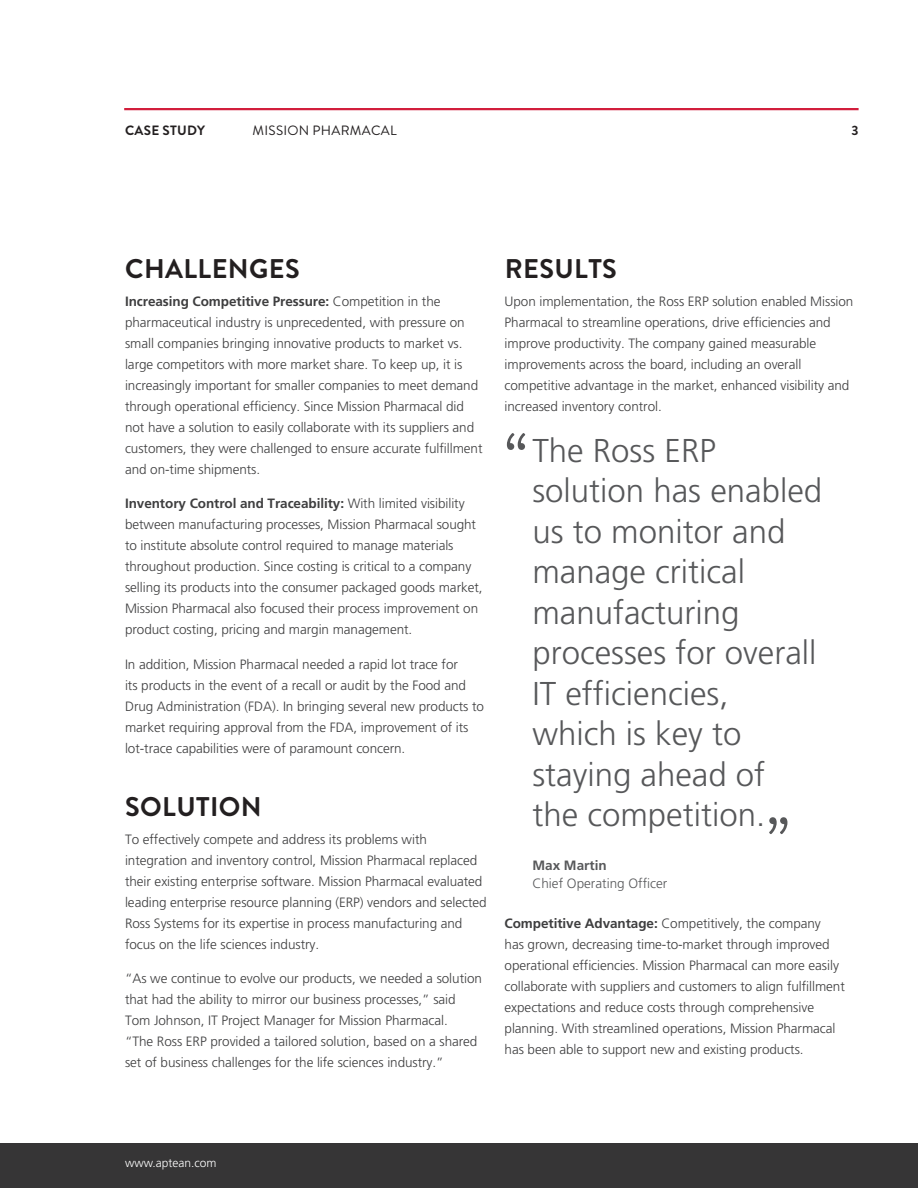
<style>
.page{position:relative;width:918px;height:1188px;background:#fff}
.page>*{position:absolute;margin:0;border:0;box-sizing:border-box;transform-origin:0 0}
.t1{font:60px "Brandon Grotesque";color:#57585a}
.t2{font:300 33px/40.5px "Frutiger";color:#57585a}
.t3{font:700 27px "Brandon Grotesque";letter-spacing:.015em;color:#231f20}
.t4{font:300 13.5px/21px "Frutiger";letter-spacing:-.005em;color:#3e3e3f}
.t5{font:300 13.5px "Frutiger";color:#57585a}
.t6{font:13.5px "Brandon Grotesque";letter-spacing:.02em;color:#231f20}
.t7{font:700 13.5px "Brandon Grotesque";letter-spacing:.02em;color:#231f20}
.t8{font:700 13.5px "Frutiger";color:#57585a}
.t9{font:300 12px "Frutiger";color:#fff}
.s1{font-weight:700}
</style>
<div class="page">
<div style="left:0;top:1144px;width:918px;height:44px;background:#363536"></div>
<hr style="left:124px;top:108px;width:735px;height:2px;background:#d21e3c">
<p class="t7" style="left:125px;top:123px;width:82px">CASE STUDY</p>
<p class="t6" style="left:253px;top:123px;width:146px">MISSION PHARMACAL</p>
<p class="t7" style="left:852px;top:123px;width:9px">3</p>
<h3 class="t3" style="left:125px;top:253px;width:176px">CHALLENGES</h3>
<p class="t4" style="left:125px;top:292px;width:359px"><span class="s1">Increasing Competitive Pressure:</span> Competition in the pharmaceutical industry is unprecedented, with pressure on small companies bringing innovative products to market vs. large competitors with more market share. To keep up, it is increasingly important for smaller companies to meet demand through operational efficiency. Since Mission Pharmacal did not have a solution to easily collaborate with its suppliers and customers, they were challenged to ensure accurate fulfillment and on-time shipments.</p>
<p class="t4" style="left:125px;top:494px;width:359px"><span class="s1">Inventory Control and Traceability:</span> With limited visibility between manufacturing processes, Mission Pharmacal sought to institute absolute control required to manage materials throughout production. Since costing is critical to a company selling its products into the consumer packaged goods market, Mission Pharmacal also focused their process improvement on product costing, pricing and margin management.</p>
<p class="t4" style="left:125px;top:655px;width:361px">In addition, Mission Pharmacal needed a rapid lot trace for<br>its products in the event of a recall or audit by the Food and Drug Administration (FDA). In bringing several new products to market requiring approval from the FDA, improvement of its lot-trace capabilities were of paramount concern.</p>
<h3 class="t3" style="left:125px;top:791px;width:138px">SOLUTION</h3>
<p class="t4" style="left:125px;top:829px;width:363px">To effectively compete and address its problems with integration and inventory control, Mission Pharmacal replaced their existing enterprise software. Mission Pharmacal evaluated leading enterprise resource planning (ERP) vendors and selected Ross Systems for its expertise in process manufacturing and focus on the life sciences industry.</p>
<p class="t4" style="left:125px;top:969px;width:358px">“As we continue to evolve our products, we needed a solution that had the ability to mirror our business processes,” said Tom Johnson, IT Project Manager for Mission Pharmacal.<br>“The Ross ERP provided a tailored solution, based on a shared set of business challenges for the life sciences industry.”</p>
<h3 class="t3" style="left:505px;top:253px;width:114px">RESULTS</h3>
<p class="t4" style="left:505px;top:292px;width:350px">Upon implementation, the Ross ERP solution enabled Mission Pharmacal to streamline operations, drive efficiencies and improve productivity. The company gained measurable improvements across the board, including an overall competitive advantage in the market, enhanced visibility and increased inventory control.</p>
<h1 class="t1" style="left:505px;top:420px;width:25px">“</h1>
<h2 class="t2" style="left:532px;top:433px;width:291px">The Ross ERP solution has enabled us to monitor and manage critical manufacturing processes for overall<br>IT efficiencies,<br>which is key to staying ahead of<br>the competition.</h2>
<p class="t8" style="left:532px;top:860px;width:76px">Max Martin</p>
<p class="t5" style="left:532px;top:878px;width:136px">Chief Operating Officer</p>
<h1 class="t1" style="left:790px;top:847px;width:25px;rotate:-180deg">“</h1>
<p class="t4" style="left:505px;top:914px;width:342px"><span class="s1">Competitive Advantage:</span> Competitively, the company<br>has grown, decreasing time-to-market through improved operational efficiencies. Mission Pharmacal can more easily collaborate with suppliers and customers to align fulfillment expectations and reduce costs through comprehensive planning. With streamlined operations, Mission Pharmacal has been able to support new and existing products.</p>
<p class="t9" style="left:125px;top:1158px;width:93px">www.aptean.com</p>
</div>
